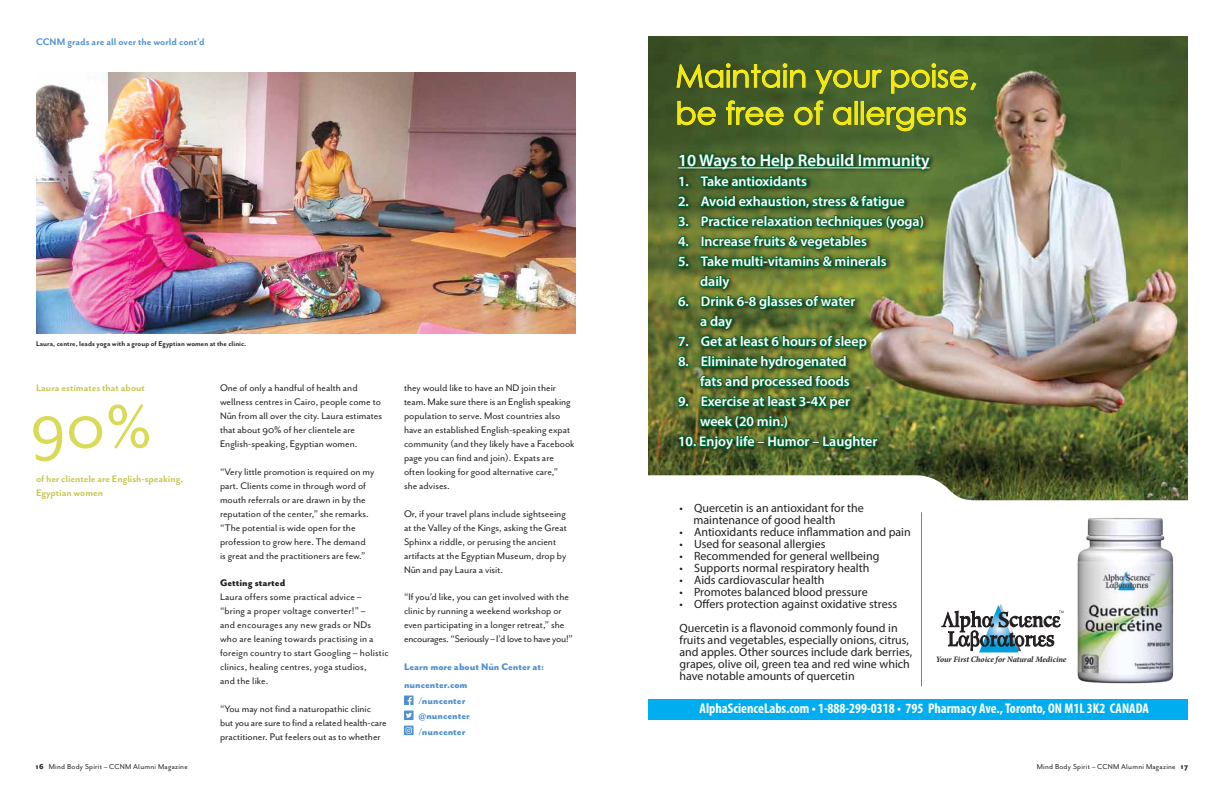
<style>
.page{position:relative;width:1224px;height:792px;background:#fff}
.page>*{position:absolute;margin:0;border:0;box-sizing:border-box;transform-origin:0 0}
.t1{font:70px "Mr Eaves San OT";color:#d9da55}
.t2{font:31px/37.2px "Century Gothic";color:#f6eb16}
.t3{font:600 17px "Myriad Pro";color:#fff}
.t4{font:700 condensed 14.1px "Myriad Pro";color:#fff}
.t5{font:600 14px/20px "Myriad Pro";color:#fff}
.t6{font:12px/12px "Myriad Pro";color:#231f20}
.t7{font:11px/14px "Mr Eaves San OT";color:#231f20}
.t8{font:800 11px/15.4px "Mr Eaves San OT";color:#5091cd}
.t9{font:700 11px/14px "Mr Eaves San OT";letter-spacing:-.005em;color:#c6c74e}
.t10{font:700 11px "Mr Eaves San OT";color:#5091cd}
.t11{font:800 11px "Mr Eaves San OT";color:#231f20}
.t12{font:8.2px "Mr Eaves San OT";letter-spacing:.03em;color:#231f20}
.t13{font:italic 700 8.2px "Minion Pro";letter-spacing:-.005em;color:#231f20}
.t14{font:700 8px "Mr Eaves San OT";letter-spacing:.005em;color:#231f20}
.s1{font-weight:800}
</style>
<div class="page">
<img style="left:36px;top:72px;width:540px;height:261px">
<img style="left:648px;top:36px;width:540px;height:438px">
<svg style="left:648px;top:474px;width:540px;height:213px"></svg>
<img style="left:1073px;top:513px;width:105px;height:174px">
<div style="left:648px;top:699px;width:540px;height:21px;background:#00aeef"></div>
<svg style="left:676px;top:63px;width:130px;height:26px;background:#717f22"></svg>
<svg style="left:815px;top:69px;width:68px;height:25px;background:#728427"></svg>
<svg style="left:891px;top:63px;width:86px;height:31px;background:#72852a"></svg>
<img style="left:676px;top:100px;width:291px;height:399px">
<hr style="left:678px;top:167px;width:252px;height:1px;background:#fff">
<hr style="left:921px;top:512px;width:1px;height:174px;background:#00aeef">
<svg style="left:941px;top:604px;width:123px;height:48px"></svg>
<div style="left:404px;top:696px;width:10px;height:9px;background:#5091cd"></div>
<svg style="left:408px;top:697px;width:4px;height:8px"></svg>
<div style="left:404px;top:711px;width:10px;height:9px;background:#5091cd"></div>
<svg style="left:406px;top:713px;width:6px;height:5px"></svg>
<svg style="left:404px;top:726px;width:10px;height:9px"></svg>
<svg style="left:406px;top:727px;width:6px;height:7px"></svg>
<p class="t10" style="left:36px;top:36px;width:170px">CCNM grads are all over the world cont’d</p>
<p class="t14" style="left:36px;top:339px;width:212px">Laura, centre, leads yoga with a group of Egyptian women at the clinic.</p>
<p class="t9" style="left:36px;top:381px;width:111px">Laura estimates that about</p>
<h1 class="t1" style="left:30px;top:389px;width:124px">90%</h1>
<p class="t9" style="left:36px;top:472px;width:149px">of her clientele are English-speaking,<br>Egyptian women</p>
<p class="t7" style="left:220px;top:381px;width:164px">One of only a handful of health and wellness centres in Cairo, people come to Nu<span class="s1">¯</span>n from all over the city. Laura estimates that about 90% of her clientele are English-speaking, Egyptian women.</p>
<p class="t7" style="left:220px;top:464px;width:156px">“Very little promotion is required on my part. Clients come in through word of mouth referrals or are drawn in by the reputation of the center,” she remarks. “The potential is wide open for the profession to grow here. The demand is great and the practitioners are few.”</p>
<p class="t11" style="left:220px;top:577px;width:67px">Getting started</p>
<p class="t7" style="left:220px;top:590px;width:170px">Laura offers some practical advice – “bring a proper voltage converter!” –<br>and encourages any new grads or NDs who are leaning towards practising in a foreign country to start Googling – holistic clinics, healing centres, yoga studios,<br>and the like.</p>
<p class="t7" style="left:220px;top:702px;width:168px">“You may not find a naturopathic clinic but you are sure to find a related health-care practitioner. Put feelers out as to whether</p>
<h2 class="t2" style="left:675px;top:57px;width:304px">Maintain your poise, be free of allergens</h2>
<h3 class="t3" style="left:678px;top:150px;width:253px">10 Ways to Help Rebuild Immunity</h3>
<p class="t5" style="left:678px;top:171px;width:130px">1. Take antioxidants</p>
<p class="t5" style="left:678px;top:191px;width:228px">2. Avoid exhaustion, stress &amp; fatigue</p>
<p class="t5" style="left:678px;top:211px;width:247px">3. Practice relaxation techniques (yoga)</p>
<p class="t5" style="left:678px;top:231px;width:190px">4. Increase fruits &amp; vegetables</p>
<p class="t5" style="left:700px;top:251px;width:188px;text-indent:-22px">5. Take multi-vitamins &amp; minerals daily</p>
<p class="t5" style="left:700px;top:291px;width:157px;text-indent:-22px">6. Drink 6-8 glasses of water a day</p>
<p class="t5" style="left:678px;top:331px;width:190px">7. Get at least 6 hours of sleep</p>
<p class="t5" style="left:678px;top:351px;width:173px;text-align:right">8. Eliminate hydrogenated fats and processed foods</p>
<p class="t5" style="left:700px;top:391px;width:151px;text-indent:-22px">9. Exercise at least 3-4X per week (20 min.)</p>
<p class="t5" style="left:678px;top:431px;width:201px">10. Enjoy life – Humor – Laughter</p>
<p class="t7" style="left:404px;top:381px;width:172px">they would like to have an ND join their team. Make sure there is an English speaking population to serve. Most countries also have an established English-speaking expat community (and they likely have a Facebook page you can find and join). Expats are often looking for good alternative care,”<br>she advises.</p>
<p class="t7" style="left:404px;top:506px;width:164px">Or, if your travel plans include sightseeing at the Valley of the Kings, asking the Great Sphinx a riddle, or perusing the ancient artifacts at the Egyptian Museum, drop by Nu<span class="s1">¯</span>n and pay Laura a visit.</p>
<p class="t7" style="left:404px;top:590px;width:170px">“If you’d like, you can get involved with the clinic by running a weekend workshop or even participating in a longer retreat,” she encourages. “Seriously – I’d love to have you!”</p>
<p class="t8" style="left:404px;top:658px;width:142px;line-height:17.6px">Learn more about Nu¯n Center at: nuncenter.com</p>
<p class="t8" style="left:418px;top:693px;width:53px">/nuncenter @nuncenter /nuncenter</p>
<p class="t4" style="left:700px;top:700px;width:451px">AlphaScienceLabs.com • 1-888-299-0318 • 795 Pharmacy Ave., Toronto, ON M1L 3K2 CANADA</p>
<p class="t6" style="left:694px;top:501px;width:172px;text-indent:-14px">• Quercetin is an antioxidant for the maintenance of good health</p>
<p class="t6" style="left:680px;top:525px;width:233px">• Antioxidants reduce inflammation and pain</p>
<p class="t6" style="left:680px;top:537px;width:147px">• Used for seasonal allergies</p>
<p class="t6" style="left:680px;top:549px;width:201px">• Recommended for general wellbeing</p>
<p class="t6" style="left:680px;top:561px;width:191px">• Supports normal respiratory health</p>
<p class="t6" style="left:680px;top:573px;width:147px">• Aids cardiovascular health</p>
<p class="t6" style="left:680px;top:585px;width:190px">• Promotes balanced blood pressure</p>
<p class="t6" style="left:680px;top:591px;width:220px;line-height:24px">• Offers protection against oxidative stress<br>Quercetin is a flavonoid commonly found in</p>
<p class="t6" style="left:680px;top:633px;width:234px">fruits and vegetables, especially onions, citrus, and apples. Other sources include dark berries, grapes, olive oil, green tea and red wine which have notable amounts of quercetin</p>
<p class="t13" style="left:936px;top:653px;width:132px">Your First Choice for Natural Medicine</p>
<p class="t12" style="left:36px;top:762px;width:153px"><span class="s1">16</span> Mind Body Spirit – CCNM Alumni Magazine</p>
<p class="t12" style="left:1037px;top:762px;width:153px">Mind Body Spirit – CCNM Alumni Magazine <span class="s1">17</span></p>
</div>
